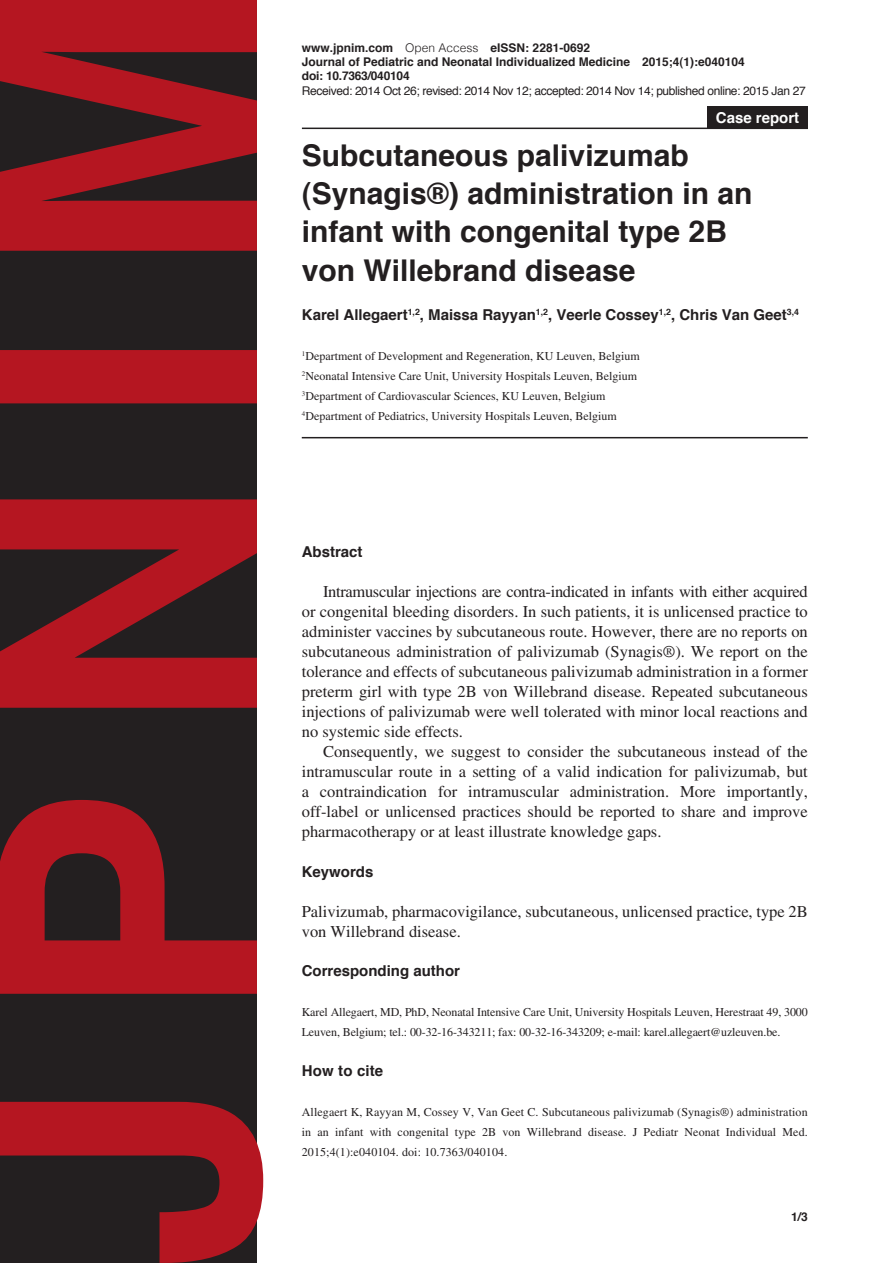
<style>
.page{position:relative;width:893px;height:1263px;background:#fff}
.page>*{position:absolute;margin:0;border:0;box-sizing:border-box;transform-origin:0 0}
.Heading1{font:700 30px/38.2px "Helvetica";color:#231f20}
.Body1{font:16.5px/20px "Times LT Std";color:#231f20;text-align:justify}
.Body2{font:16.5px/20px "Times LT Std";color:#231f20}
.Heading2{font:700 15px "Helvetica";color:#231f20}
.article_description{font:700 15px "Helvetica";color:#fff}
.Body3{font:12px/20px "Times LT Std";color:#231f20}
.Footer_Right{font:700 12px "Helvetica";color:#231f20}
.Footer_Right-2{font:12px "Helvetica";letter-spacing:-.03em;color:#231f20}
.Footer_Right-3{font:700 12px "Helvetica";letter-spacing:-.02em;color:#231f20}
.Page_Right{font:700 12px "Helvetica";color:#231f20}
.s1{font-weight:300}
</style>
<div class="page">
<svg style="left:0;top:0;width:263px;height:1263px;background:#662025"></svg>
<hr style="left:302px;top:128px;width:506px;height:1px;background:#231f20">
<hr style="left:302px;top:437px;width:506px;height:1px;background:#231f20">
<div style="left:707px;top:106px;width:101px;height:22px;background:#231f20"></div>
<p class="Footer_Right" style="left:302px;top:38px;width:290px">www.jpnim.com <span class="s1">Open Access</span> eISSN: 2281-0692</p>
<p class="Footer_Right" style="left:302px;top:52px;width:444px">Journal of Pediatric and Neonatal Individualized Medicine 2015;4(1):e040104</p>
<p class="Footer_Right-3" style="left:302px;top:66px;width:109px">doi: 10.7363/040104</p>
<p class="Footer_Right-2" style="left:302px;top:81px;width:505px">Received: 2014 Oct 26; revised: 2014 Nov 12; accepted: 2014 Nov 14; published online: 2015 Jan 27</p>
<p class="article_description" style="left:716px;top:105px;width:85px">Case report</p>
<p class="Heading1" style="left:302px;top:136px;width:452px">Subcutaneous palivizumab (Synagis®) administration in an infant with congenital type 2B von Willebrand disease</p>
<p class="Heading2" style="left:302px;top:303px;width:499px">Karel Allegaert<sup>1,2</sup>, Maissa Rayyan<sup>1,2</sup>, Veerle Cossey<sup>1,2</sup>, Chris Van Geet<sup>3,4</sup></p>
<p class="Body3" style="left:302px;top:346px;width:339px"><sup>1</sup>Department of Development and Regeneration, KU Leuven, Belgium</p>
<p class="Body3" style="left:302px;top:366px;width:337px"><sup>2</sup>Neonatal Intensive Care Unit, University Hospitals Leuven, Belgium</p>
<p class="Body3" style="left:302px;top:386px;width:305px"><sup>3</sup>Department of Cardiovascular Sciences, KU Leuven, Belgium</p>
<p class="Body3" style="left:302px;top:406px;width:316px"><sup>4</sup>Department of Pediatrics, University Hospitals Leuven, Belgium</p>
<p class="Heading2" style="left:302px;top:540px;width:62px">Abstract</p>
<p class="Body1" style="left:302px;top:582px;width:508px;text-indent:21px">Intramuscular injections are contra-indicated in infants with either acquired or congenital bleeding disorders. In such patients, it is unlicensed practice to administer vaccines by subcutaneous route. However, there are no reports on subcutaneous administration of palivizumab (Synagis®). We report on the tolerance and effects of subcutaneous palivizumab administration in a former preterm girl with type 2B von Willebrand disease. Repeated subcutaneous injections of palivizumab were well tolerated with minor local reactions and no systemic side effects.</p>
<p class="Body1" style="left:302px;top:741px;width:508px;text-indent:21px">Consequently, we suggest to consider the subcutaneous instead of the intramuscular route in a setting of a valid indication for palivizumab, but a contraindication for intramuscular administration. More importantly, off-label or unlicensed practices should be reported to share and improve pharmacotherapy or at least illustrate knowledge gaps.</p>
<p class="Heading2" style="left:302px;top:859px;width:73px">Keywords</p>
<p class="Body2" style="left:302px;top:901px;width:507px">Palivizumab, pharmacovigilance, subcutaneous, unlicensed practice, type 2B von Willebrand disease.</p>
<p class="Heading2" style="left:302px;top:959px;width:160px">Corresponding author</p>
<p class="Body3" style="left:302px;top:1002px;width:507px">Karel Allegaert, MD, PhD, Neonatal Intensive Care Unit, University Hospitals Leuven, Herestraat 49, 3000<br>Leuven, Belgium; tel.: 00-32-16-343211; fax: 00-32-16-343209; e-mail: karel.allegaert@uzleuven.be.</p>
<p class="Heading2" style="left:302px;top:1059px;width:83px">How to cite</p>
<p class="Body3" style="left:302px;top:1102px;width:507px;text-align:justify">Allegaert K, Rayyan M, Cossey V, Van Geet C. Subcutaneous palivizumab (Synagis®) administration in an infant with congenital type 2B von Willebrand disease. J Pediatr Neonat Individual Med.<br>2015;4(1):e040104. doi: 10.7363/040104.</p>
<p class="Page_Right" style="left:791px;top:1207px;width:18px">1/3</p>
</div>
